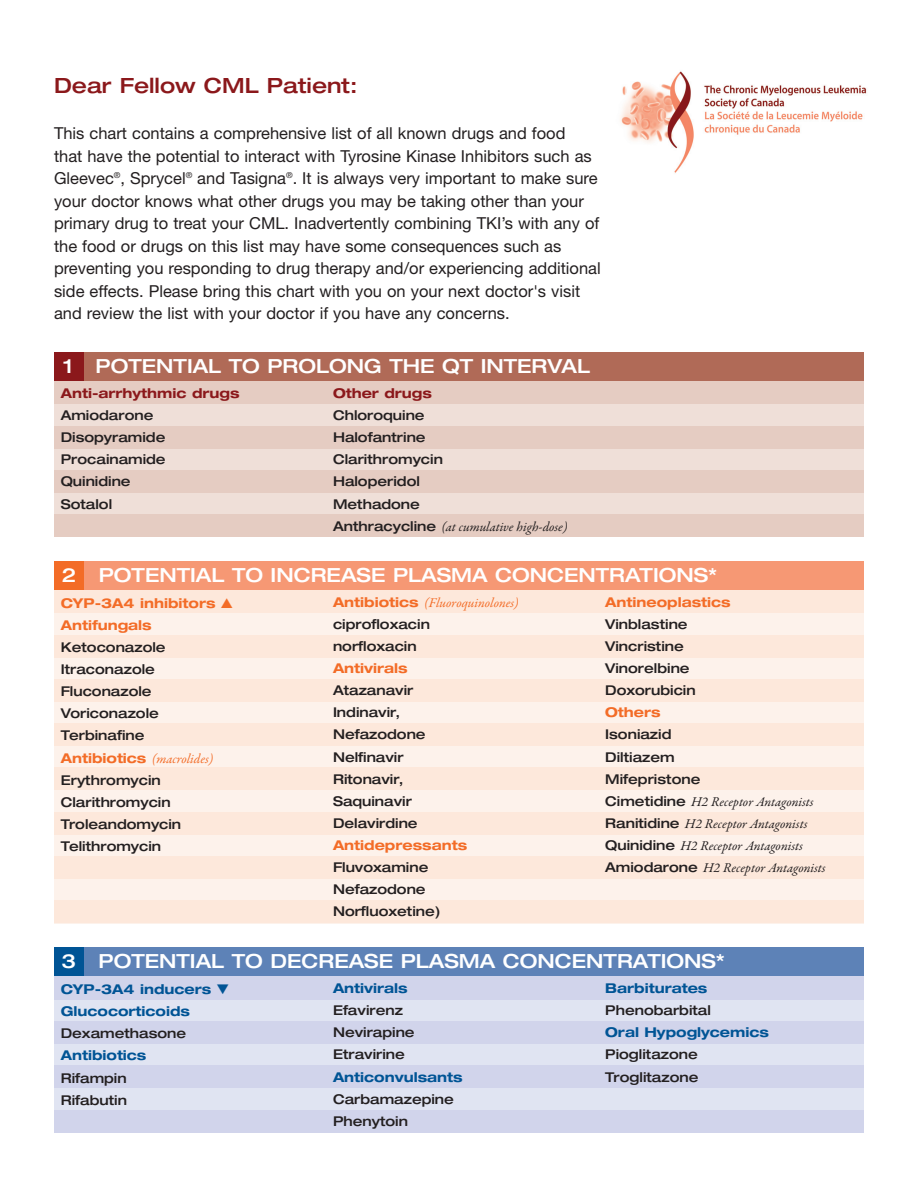
<style>
.page{position:relative;width:918px;height:1188px;background:#fff}
.page>*{position:absolute;margin:0;border:0;box-sizing:border-box;transform-origin:0 0}
.t1{font:500 expanded 21px "Helvetica Neue";color:#8b181b}
.t2{font:500 expanded 19.5px "Helvetica Neue";color:#fff}
.t3{font:16.5px/22.5px "Helvetica Neue";color:#231f20}
.t4{font:500 expanded 13.5px/22px "Helvetica Neue";color:#231f20}
.t5{font:italic 13.5px/22px "Garamond Premr Pro";color:#231f20}
.t6{font:700 expanded 13.5px/22px "Helvetica Neue";color:#005495}
.t7{font:700 expanded 13.5px/22px "Helvetica Neue";color:#f36c27}
.t8{font:italic 13.5px "Garamond Premr Pro";color:#f36c27}
.t9{font:700 expanded 13.5px "Helvetica Neue";color:#8b181b}
.s1{font-family:"Helvetica Neue";font-weight:500;font-style:normal;font-stretch:expanded}
.s2{font-family:"Monotype Sorts";font-weight:400;font-stretch:normal}
.s3{font-family:"Helvetica Neue";font-weight:700;font-style:normal;font-stretch:expanded}
</style>
<div class="page">
<div style="left:54px;top:354px;width:810px;height:183px;background:#efdfd8"></div>
<div style="left:54px;top:378px;width:810px;height:26px;background:#e5ccc2"></div>
<div style="left:54px;top:426px;width:810px;height:23px;background:#e5ccc2"></div>
<div style="left:54px;top:471px;width:810px;height:22px;background:#e5ccc2"></div>
<div style="left:54px;top:515px;width:810px;height:22px;background:#e5ccc2"></div>
<div style="left:54px;top:352px;width:810px;height:28px;background:#b06a57"></div>
<div style="left:54px;top:352px;width:29px;height:28px;background:#8b181b"></div>
<div style="left:54px;top:949px;width:810px;height:183px;background:#e0e4f2"></div>
<div style="left:54px;top:973px;width:810px;height:26px;background:#d1d4eb"></div>
<div style="left:54px;top:1022px;width:810px;height:22px;background:#d1d4eb"></div>
<div style="left:54px;top:1066px;width:810px;height:22px;background:#d1d4eb"></div>
<div style="left:54px;top:1110px;width:810px;height:22px;background:#d1d4eb"></div>
<div style="left:54px;top:947px;width:810px;height:29px;background:#5d82b7"></div>
<div style="left:54px;top:947px;width:29px;height:29px;background:#005495"></div>
<div style="left:54px;top:563px;width:810px;height:360px;background:#fdf2eb"></div>
<div style="left:54px;top:586px;width:810px;height:27px;background:#fde8db"></div>
<div style="left:54px;top:635px;width:810px;height:22px;background:#fde8db"></div>
<div style="left:54px;top:679px;width:810px;height:23px;background:#fde8db"></div>
<div style="left:54px;top:724px;width:810px;height:22px;background:#fde8db"></div>
<div style="left:54px;top:768px;width:810px;height:22px;background:#fde8db"></div>
<div style="left:54px;top:812px;width:810px;height:22px;background:#fde8db"></div>
<div style="left:54px;top:856px;width:810px;height:22px;background:#fde8db"></div>
<div style="left:54px;top:901px;width:810px;height:22px;background:#fde8db"></div>
<div style="left:54px;top:561px;width:810px;height:28px;background:#f69874"></div>
<div style="left:54px;top:561px;width:29px;height:28px;background:#f36c27"></div>
<img style="left:620px;top:71px;width:247px;height:102px">
<h1 class="t1" style="left:54px;top:73px;width:305px">Dear Fellow CML Patient:</h1>
<p class="t3" style="left:54px;top:122px;width:548px">This chart contains a comprehensive list of all known drugs and food<br>that have the potential to interact with Tyrosine Kinase Inhibitors such as Gleevec<sup>®</sup>, Sprycel<sup>®</sup> and Tasigna<sup>®</sup>. It is always very important to make sure your doctor knows what other drugs you may be taking other than your primary drug to treat your CML. Inadvertently combining TKI’s with any of the food or drugs on this list may have some consequences such as preventing you responding to drug therapy and/or experiencing additional side effects. Please bring this chart with you on your next doctor's visit and review the list with your doctor if you have any concerns.</p>
<h2 class="t2" style="left:63px;top:354px;width:528px">1 POTENTIAL TO PROLONG THE QT INTERVAL</h2>
<p class="t9" style="left:61px;top:385px;width:180px">Anti-arrhythmic drugs</p>
<p class="t4" style="left:61px;top:404px;width:106px">Amiodarone<br>Disopyramide<br>Procainamide<br>Quinidine<br>Sotalol</p>
<p class="t9" style="left:333px;top:385px;width:100px">Other drugs</p>
<p class="t4" style="left:333px;top:404px;width:111px">Chloroquine<br>Halofantrine<br>Clarithromycin<br>Haloperidol<br>Methadone</p>
<p class="t5" style="left:333px;top:516px;width:236px"><span class="s1">Anthracycline</span> (at cumulative high-dose)</p>
<h2 class="t2" style="left:62px;top:563px;width:657px">2 POTENTIAL TO INCREASE PLASMA CONCENTRATIONS*</h2>
<p class="t7" style="left:61px;top:591px;width:174px">CYP-3A4 inhibitors <span class="s2">▲<br></span>Antifungals</p>
<p class="t4" style="left:61px;top:636px;width:106px">Ketoconazole<br>Itraconazole<br>Fluconazole<br>Voriconazole<br>Terbinafine</p>
<p class="t8" style="left:61px;top:750px;width:154px"><span class="s3">Antibiotics</span> (macrolides)</p>
<p class="t4" style="left:61px;top:768px;width:122px">Erythromycin<br>Clarithromycin<br>Troleandomycin<br>Telithromycin</p>
<p class="t8" style="left:333px;top:594px;width:187px"><span class="s3">Antibiotics</span> (Fluoroquinolones)</p>
<p class="t4" style="left:333px;top:613px;width:98px">ciprofloxacin norfloxacin</p>
<p class="t7" style="left:333px;top:657px;width:76px">Antivirals</p>
<p class="t4" style="left:333px;top:679px;width:94px">Atazanavir<br>Indinavir,<br>Nefazodone<br>Nelfinavir<br>Ritonavir,<br>Saquinavir<br>Delavirdine</p>
<p class="t7" style="left:333px;top:834px;width:136px">Antidepressants</p>
<p class="t4" style="left:333px;top:856px;width:109px">Fluvoxamine<br>Nefazodone<br>Norfluoxetine)</p>
<p class="t7" style="left:605px;top:591px;width:127px">Antineoplastics</p>
<p class="t4" style="left:605px;top:613px;width:92px">Vinblastine<br>Vincristine<br>Vinorelbine<br>Doxorubicin</p>
<p class="t7" style="left:605px;top:701px;width:57px">Others</p>
<p class="t4" style="left:605px;top:723px;width:97px">Isoniazid<br>Diltiazem<br>Mifepristone</p>
<p class="t5" style="left:605px;top:791px;width:222px"><span class="s1">Cimetidine</span> H2 Receptor Antagonists <span class="s1">Ranitidine</span> H2 Receptor Antagonists <span class="s1">Quinidine</span> H2 Receptor Antagonists <span class="s1">Amiodarone</span> H2 Receptor Antagonists</p>
<h2 class="t2" style="left:62px;top:949px;width:665px">3 POTENTIAL TO DECREASE PLASMA CONCENTRATIONS*</h2>
<p class="t6" style="left:61px;top:978px;width:170px">CYP-3A4 inducers <span class="s2">▼<br></span>Glucocorticoids</p>
<p class="t4" style="left:61px;top:1022px;width:127px">Dexamethasone</p>
<p class="t6" style="left:61px;top:1044px;width:87px">Antibiotics</p>
<p class="t4" style="left:61px;top:1066px;width:68px">Rifampin<br>Rifabutin</p>
<p class="t6" style="left:333px;top:977px;width:76px">Antivirals</p>
<p class="t4" style="left:333px;top:999px;width:83px">Efavirenz<br>Nevirapine<br>Etravirine</p>
<p class="t6" style="left:333px;top:1065px;width:131px">Anticonvulsants</p>
<p class="t4" style="left:333px;top:1088px;width:122px">Carbamazepine<br>Phenytoin</p>
<p class="t6" style="left:605px;top:977px;width:104px">Barbiturates</p>
<p class="t4" style="left:605px;top:999px;width:107px">Phenobarbital</p>
<p class="t6" style="left:605px;top:1021px;width:165px">Oral Hypoglycemics</p>
<p class="t4" style="left:605px;top:1043px;width:95px">Pioglitazone<br>Troglitazone</p>
</div>
